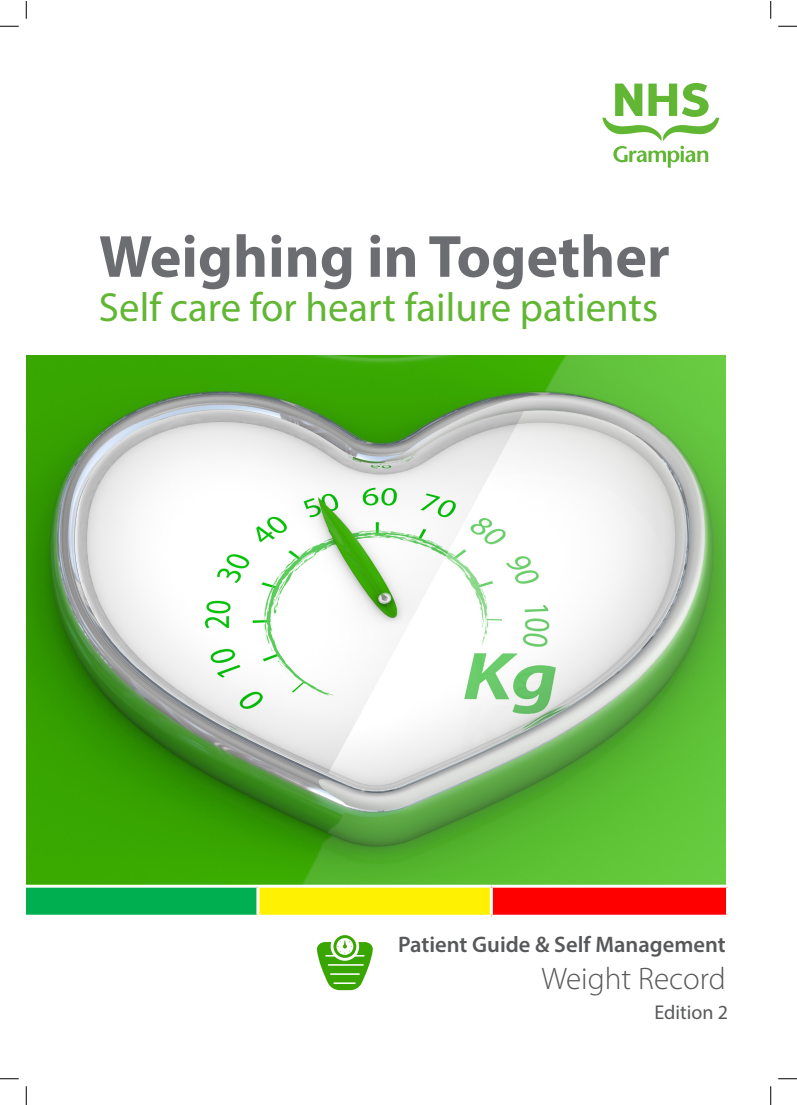
<style>
.page{position:relative;width:797px;height:1105px;background:#fff}
.page>*{position:absolute;margin:0;border:0;box-sizing:border-box;transform-origin:0 0}
.t1{font:700 60px "Myriad Pro";color:#6c6d70}
.t2{font:40.75px "Myriad Pro";color:#61b734}
.t3{font:300 31.25px "Myriad Pro";color:#57585a}
.t4{font:600 22.5px "Myriad Pro";color:#57585a}
.t5{font:20px "Myriad Pro";color:#57585a}
</style>
<div class="page">
<img style="left:26px;top:355px;width:699px;height:530px">
<svg style="left:602px;top:83px;width:117px;height:85px"></svg>
<div style="left:26px;top:886px;width:232px;height:30px;background:#00b050"></div>
<div style="left:258px;top:886px;width:233px;height:30px;background:#fff101"></div>
<div style="left:491px;top:886px;width:236px;height:30px;background:#f00"></div>
<hr style="left:26px;top:885px;width:232px;height:3px;background:#fff">
<hr style="left:258px;top:885px;width:233px;height:3px;background:#fff">
<hr style="left:256px;top:888px;width:3px;height:27px;background:#fff">
<hr style="left:491px;top:885px;width:238px;height:3px;background:#fff">
<hr style="left:490px;top:888px;width:3px;height:27px;background:#fff">
<hr style="left:726px;top:888px;width:3px;height:27px;background:#fff">
<hr style="left:26px;top:915px;width:232px;height:3px;background:#fff">
<hr style="left:258px;top:915px;width:233px;height:3px;background:#fff">
<hr style="left:491px;top:915px;width:238px;height:3px;background:#fff">
<svg style="left:317px;top:935px;width:56px;height:55px"></svg>
<svg style="left:0;top:25px;width:19px;height:2px"></svg>
<svg style="left:778px;top:25px;width:18px;height:2px"></svg>
<svg style="left:0;top:1078px;width:19px;height:1px"></svg>
<svg style="left:778px;top:1078px;width:18px;height:1px"></svg>
<svg style="left:25px;top:1px;width:2px;height:18px"></svg>
<svg style="left:25px;top:1086px;width:2px;height:19px"></svg>
<svg style="left:770px;top:1px;width:1px;height:18px"></svg>
<svg style="left:770px;top:1086px;width:1px;height:19px"></svg>
<h1 class="t1" style="left:99px;top:217px;width:572px">Weighing in Together</h1>
<p class="t2" style="left:99px;top:282px;width:561px">Self care for heart failure patients</p>
<p class="t4" style="left:398px;top:930px;width:329px">Patient Guide &amp; Self Management</p>
<p class="t3" style="left:541px;top:960px;width:186px">Weight Record</p>
<p class="t5" style="left:654px;top:1000px;width:75px">Edition 2</p>
</div>
